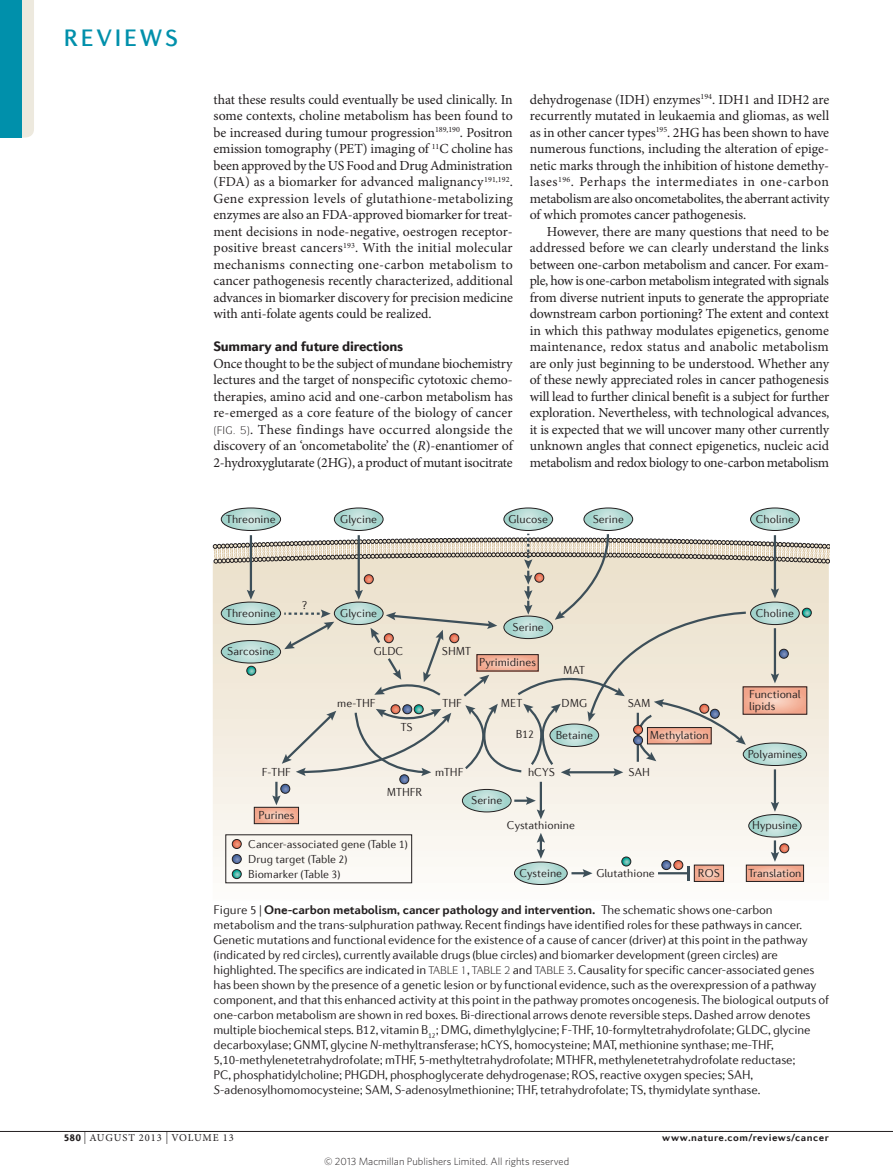
<style>
.page{position:relative;width:893px;height:1174px;background:#fff}
.page>*{position:absolute;margin:0;border:0;box-sizing:border-box;transform-origin:0 0}
.t1{font:500 24px "Diverda Sans Com";letter-spacing:.115em;color:#0090ab}
.crosshead{font:900 14.1px "Diverda Sans Com";letter-spacing:-.015em;color:#231f20}
.bodyindent{font:13.8px/16.5px "Minion Pro";letter-spacing:-.015em;color:#231f20;text-align:justify}
.bodyfirst{font:13.8px/16.5px "Minion Pro";letter-spacing:-.005em;color:#231f20;text-align:right}
.figurecaptionnorule{font:300 12.75px/15px "Diverda Sans Com";letter-spacing:-.01em;color:#231f20}
.t2{font:300 11.7px/15px "Diverda Sans Com";color:#231f20}
.t3{font:700 11.7px "Diverda Sans Com";color:#231f20}
.t4{font:300 10.5px "Whitney";color:#231f20}
.t5{font:700 10.5px "Diverda Sans Com";letter-spacing:.045em;color:#231f20}
.t6{font:10.5px "Minion Pro";letter-spacing:.085em;color:#231f20}
.s1{font-style:italic}
.s2{font-weight:700}
.s3{font-weight:300}
.s4{color:#0090ab}
.s5{font-family:"Diverda Sans Com";font-weight:900}
.s6{font-size:12px}
</style>
<div class="page">
<svg style="left:213px;top:508px;width:616px;height:376px"></svg>
<hr style="left:0;top:1131px;width:893px;height:1px;background:#231f20">
<svg style="left:21px;top:0;width:13px;height:138px;background:#dae2da"></svg>
<div style="left:0;top:0;width:21px;height:138px;background:#0090ab"></div>
<h1 class="t1" style="left:64px;top:24px;width:116px">REVIEWS</h1>
<p class="bodyindent" style="left:213px;top:92px;width:301px">that these results could eventually be used clinically. In some contexts, choline metabolism has been found to be increased during tumour progression<sup>189,190</sup>. Positron emission tomography (PET) imaging of <sup>11</sup>C choline has been approved by the US Food and Drug Administration (FDA) as a biomarker for advanced malignancy<sup>191,192</sup>.<br>Gene expression levels of glutathione-metabolizing enzymes are also an FDA-approved biomarker for treat&shy;ment decisions in node-negative, oestrogen receptor&shy;positive breast cancers<sup>193</sup>. With the initial molecular mechanisms connecting one-carbon metabolism to cancer pathogenesis recently characterized, additional advances in biomarker discovery for precision medicine with anti-folate agents could be realized.</p>
<p class="crosshead" style="left:213px;top:338px;width:191px">Summary and future directions</p>
<p class="bodyfirst" style="left:213px;top:356px;width:301px">Once thought to be the subject of mundane biochemistry lectures and the target of nonspecific cytotoxic chemo&shy;therapies, amino acid and one-carbon metabolism has re-emerged as a core feature of the biology of cancer . These findings have occurred alongside the discovery of an ‘oncometabolite’ the (<span class="s1">R</span>)-enantiomer of 2‑hydroxyglutarate (2HG), a product of mutant isocitrate</p>
<p class="bodyfirst" style="left:530px;top:92px;width:301px;text-align:left">dehydrogenase (IDH) enzymes<sup>194</sup>. IDH1 and IDH2 are recurrently mutated in leukaemia and gliomas, as well as in other cancer types<sup>195</sup>. 2HG has been shown to have numerous functions, including the alteration of epige&shy;netic marks through the inhibition of histone demethy&shy;lases<sup>196</sup>. Perhaps the intermediates in one-carbon metabolism are also oncometabolites, the aberrant activity of which promotes cancer pathogenesis.</p>
<p class="bodyindent" style="left:530px;top:224px;width:301px;text-indent:17px">However, there are many questions that need to be addressed before we can clearly understand the links between one-carbon metabolism and cancer. For exam&shy;ple, how is one-carbon metabolism integrated with signals from diverse nutrient inputs to generate the appropriate downstream carbon portioning? The extent and context in which this pathway modulates epigenetics, genome maintenance, redox status and anabolic metabolism are only just beginning to be understood. Whether any of these newly appreciated roles in cancer pathogenesis will lead to further clinical benefit is a subject for further exploration. Nevertheless, with technological advances, it is expected that we will uncover many other currently unknown angles that connect epigenetics, nucleic acid metabolism and redox biology to one-carbon metabolism</p>
<p class="t2" style="left:226px;top:511px;width:51px">Threonine</p>
<p class="t2" style="left:340px;top:511px;width:38px">Glycine</p>
<p class="t2" style="left:508px;top:511px;width:41px">Glucose</p>
<p class="t2" style="left:593px;top:511px;width:33px">Serine</p>
<p class="t2" style="left:226px;top:605px;width:51px">Threonine</p>
<p class="t2" style="left:227px;top:644px;width:49px">Sarcosine</p>
<p class="t2" style="left:302px;top:597px;width:7px">?</p>
<p class="t2" style="left:340px;top:605px;width:38px">Glycine</p>
<p class="t2" style="left:374px;top:643px;width:31px">GLDC</p>
<p class="t2" style="left:442px;top:643px;width:31px">SHMT</p>
<p class="t2" style="left:513px;top:619px;width:33px">Serine</p>
<p class="t2" style="left:479px;top:655px;width:58px">Pyrimidines</p>
<p class="t2" style="left:337px;top:695px;width:40px">me-THF</p>
<p class="t2" style="left:443px;top:695px;width:21px">THF</p>
<p class="t2" style="left:401px;top:719px;width:14px">TS</p>
<p class="t2" style="left:501px;top:695px;width:23px">MET</p>
<p class="t2" style="left:516px;top:726px;width:20px">B12</p>
<p class="t2" style="left:563px;top:662px;width:23px">MAT</p>
<p class="t2" style="left:562px;top:695px;width:27px">DMG</p>
<p class="t2" style="left:628px;top:695px;width:25px">SAM</p>
<p class="t2" style="left:556px;top:727px;width:39px">Betaine</p>
<p class="t2" style="left:650px;top:728px;width:60px">Methylation</p>
<p class="t2" style="left:262px;top:764px;width:31px">F-THF</p>
<p class="t2" style="left:435px;top:764px;width:30px">mTHF</p>
<p class="t2" style="left:528px;top:764px;width:28px">hCYS</p>
<p class="t2" style="left:628px;top:764px;width:23px">SAH</p>
<p class="t2" style="left:387px;top:784px;width:37px">MTHFR</p>
<p class="t2" style="left:471px;top:793px;width:33px">Serine</p>
<p class="t2" style="left:756px;top:511px;width:40px">Choline</p>
<p class="t2" style="left:756px;top:605px;width:40px">Choline</p>
<p class="t2" style="left:749px;top:687px;width:53px;line-height:12.5px">Functional lipids</p>
<p class="t2" style="left:748px;top:746px;width:56px">Polyamines</p>
<p class="t2" style="left:258px;top:807px;width:38px">Purines</p>
<p class="t2" style="left:248px;top:836px;width:161px">Cancer-associated gene (Table 1)<br>Drug target (Table 2)<br>Biomarker (Table 3)</p>
<p class="t2" style="left:507px;top:818px;width:70px">Cystathionine</p>
<p class="t2" style="left:520px;top:865px;width:44px">Cysteine</p>
<p class="t2" style="left:596px;top:865px;width:60px">Glutathione</p>
<p class="t2" style="left:752px;top:818px;width:47px">Hypusine</p>
<p class="t2" style="left:698px;top:865px;width:23px">ROS</p>
<p class="t2" style="left:748px;top:865px;width:55px">Translation</p>
<p class="figurecaptionnorule" style="left:213px;top:902px;width:596px">Figure 5 | <span class="s2">One-carbon metabolism, cancer pathology and intervention.</span> The schematic shows one-carbon metabolism and the trans-sulphuration pathway. Recent findings have identified roles for these pathways in cancer.<br>Genetic mutations and functional evidence for the existence of a cause of cancer (driver) at this point in the pathway (indicated by red circles), currently available drugs (blue circles) and biomarker development (green circles) are highlighted. The specifics are indicated in</p>
<p class="t3" style="left:699px;top:906px;width:127px">Nature Reviews <span class="s3">|</span> <span class="s4">Cancer</span></p>
<p class="figurecaptionnorule" style="left:213px;top:962px;width:617px;text-indent:353px">✓. Causality for specific cancer-associated genes has been shown by the presence of a genetic lesion or by functional evidence, such as the overexpression of a pathway component, and that this enhanced activity at this point in the pathway promotes oncogenesis. The biological outputs of one-carbon metabolism are shown in red boxes. Bi‑directional arrows denote reversible steps. Dashed arrow denotes multiple biochemical steps. B12, vitamin B<sub>12</sub>; DMG, dimethylglycine; F‑THF, 10-formyltetrahydrofolate; GLDC, glycine decarboxylase; GNMT, glycine <span class="s1">N</span>‑methyltransferase; hCYS, homocysteine; MAT, methionine synthase; me‑THF, 5,10-methylenetetrahydrofolate; mTHF, 5‑methyltetrahydrofolate; MTHFR, methylenetetrahydrofolate reductase;<br>PC, phosphatidylcholine; PHGDH, phosphoglycerate dehydrogenase; ROS, reactive oxygen species; SAH, <span class="s1">S</span>‑adenosylhomomocysteine; SAM, <span class="s1">S</span>‑adenosylmethionine; THF, tetrahydrofolate; TS, thymidylate synthase.</p>
<p class="figurecaptionnorule" style="left:467px;top:962px;width:4px">,</p>
<p class="figurecaptionnorule" style="left:513px;top:962px;width:21px">and</p>
<p class="t6" style="left:64px;top:1131px;width:171px"><span class="s5">580</span> <span class="s6">|</span> AUGUST 2013 <span class="s6">|</span> VOLUME 13</p>
<p class="t5" style="left:662px;top:1130px;width:168px">www.nature.com/reviews/cancer</p>
<p class="t4" style="left:324px;top:1154px;width:247px">© 2013 Macmillan Publishers Limited. All rights reserved</p>
</div>
